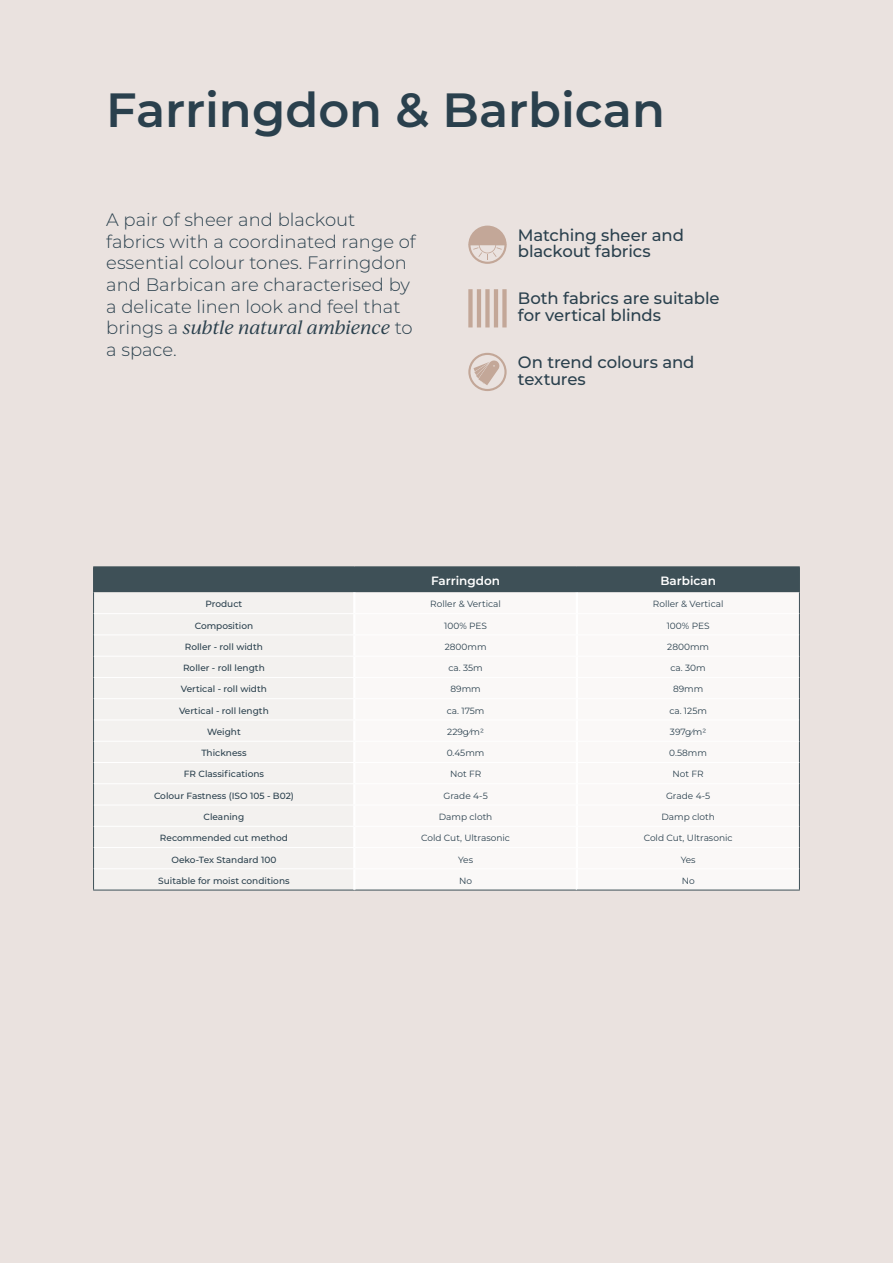
<style>
.page{position:relative;width:893px;height:1263px;background:#eae2df}
.page>*{position:absolute;margin:0;border:0;box-sizing:border-box;transform-origin:0 0}
.t1{font:600 48px "Montserrat";color:#2a404d}
.t2{font:300 18px/21.6px "Montserrat";color:#2a404d}
.t3{font:500 16.5px/16.5px "Montserrat";letter-spacing:-.005em;color:#2a404d}
.t4{font:600 12px "Montserrat";color:#fff}
.t5{font:500 9px "Montserrat";color:#2a404d}
.t6{font:9px "Montserrat";color:#2a404d}
.s1{font-family:"Ivy Journal";font-weight:400;font-style:italic}
</style>
<div class="page">
<svg style="left:468px;top:226px;width:39px;height:38px"></svg>
<div style="left:502px;top:289px;width:5px;height:38px;background:#c3a798"></div>
<hr style="left:494px;top:289px;width:4px;height:38px;background:#c3a798">
<div style="left:485px;top:289px;width:5px;height:38px;background:#c3a798"></div>
<hr style="left:477px;top:289px;width:4px;height:38px;background:#c3a798">
<div style="left:468px;top:289px;width:5px;height:38px;background:#c3a798"></div>
<svg style="left:468px;top:353px;width:39px;height:38px"></svg>
<hr style="left:93px;top:566px;width:261px;height:1px;background:#3e5057">
<hr style="left:354px;top:566px;width:223px;height:1px;background:#3e5057">
<hr style="left:577px;top:566px;width:223px;height:1px;background:#3e5057">
<hr style="left:93px;top:890px;width:261px;height:1px;background:#3e5057">
<hr style="left:354px;top:890px;width:223px;height:1px;background:#3e5057">
<svg style="left:93px;top:567px;width:707px;height:323px"></svg>
<hr style="left:577px;top:890px;width:223px;height:1px;background:#3e5057">
<hr style="left:577px;top:613px;width:222px;height:1px;background:#fff">
<hr style="left:577px;top:634px;width:222px;height:1px;background:#fff">
<hr style="left:577px;top:656px;width:222px;height:1px;background:#fff">
<hr style="left:577px;top:677px;width:222px;height:1px;background:#fff">
<hr style="left:577px;top:698px;width:222px;height:1px;background:#fff">
<hr style="left:577px;top:720px;width:222px;height:1px;background:#fff">
<hr style="left:577px;top:741px;width:222px;height:1px;background:#fff">
<hr style="left:577px;top:762px;width:222px;height:1px;background:#fff">
<hr style="left:577px;top:783px;width:222px;height:1px;background:#fff">
<hr style="left:577px;top:805px;width:222px;height:1px;background:#fff">
<hr style="left:577px;top:826px;width:222px;height:1px;background:#fff">
<hr style="left:577px;top:847px;width:222px;height:1px;background:#fff">
<hr style="left:577px;top:868px;width:222px;height:1px;background:#fff">
<p class="t1" style="left:106px;top:76px;width:560px">Farringdon &amp; Barbican</p>
<p class="t2" style="left:106px;top:208px;width:311px">A pair of sheer and blackout fabrics with a coordinated range of essential colour tones. Farringdon and Barbican are characterised by a delicate linen look and feel that brings a <span class="s1">subtle natural ambience</span> to a space.</p>
<p class="t3" style="left:518px;top:226px;width:168px">Matching sheer and blackout fabrics</p>
<p class="t3" style="left:518px;top:290px;width:203px">Both fabrics are suitable for vertical blinds</p>
<p class="t3" style="left:518px;top:353px;width:178px">On trend colours and textures</p>
<p class="t4" style="left:431px;top:573px;width:70px">Farringdon</p>
<p class="t4" style="left:660px;top:573px;width:57px">Barbican</p>
<p class="t5" style="left:206px;top:598px;width:38px">Product</p>
<p class="t6" style="left:430px;top:598px;width:72px">Roller &amp; Vertical</p>
<p class="t6" style="left:653px;top:598px;width:72px">Roller &amp; Vertical</p>
<p class="t5" style="left:195px;top:619px;width:60px">Composition</p>
<p class="t6" style="left:444px;top:619px;width:44px">100% PES</p>
<p class="t6" style="left:667px;top:619px;width:44px">100% PES</p>
<p class="t5" style="left:185px;top:640px;width:80px">Roller - roll width</p>
<p class="t6" style="left:445px;top:640px;width:43px">2800mm</p>
<p class="t6" style="left:667px;top:640px;width:43px">2800mm</p>
<p class="t5" style="left:183px;top:662px;width:83px">Roller - roll length</p>
<p class="t6" style="left:448px;top:662px;width:36px">ca. 35m</p>
<p class="t6" style="left:670px;top:662px;width:37px">ca. 30m</p>
<p class="t5" style="left:181px;top:683px;width:88px">Vertical - roll width</p>
<p class="t6" style="left:450px;top:683px;width:32px">89mm</p>
<p class="t6" style="left:673px;top:683px;width:32px">89mm</p>
<p class="t5" style="left:179px;top:704px;width:91px">Vertical - roll length</p>
<p class="t6" style="left:447px;top:704px;width:39px">ca. 175m</p>
<p class="t6" style="left:669px;top:704px;width:39px">ca. 125m</p>
<p class="t5" style="left:207px;top:725px;width:35px">Weight</p>
<p class="t6" style="left:447px;top:725px;width:38px">229g/m2</p>
<p class="t6" style="left:670px;top:725px;width:38px">397g/m2</p>
<p class="t5" style="left:201px;top:747px;width:47px">Thickness</p>
<p class="t6" style="left:447px;top:747px;width:39px">0.45mm</p>
<p class="t6" style="left:669px;top:747px;width:39px">0.58mm</p>
<p class="t5" style="left:184px;top:768px;width:82px">FR Classifications</p>
<p class="t6" style="left:450px;top:768px;width:33px">Not FR</p>
<p class="t6" style="left:673px;top:768px;width:33px">Not FR</p>
<p class="t5" style="left:154px;top:789px;width:141px">Colour Fastness (ISO 105 - B02)</p>
<p class="t6" style="left:443px;top:789px;width:46px">Grade 4-5</p>
<p class="t6" style="left:666px;top:789px;width:46px">Grade 4-5</p>
<p class="t5" style="left:204px;top:810px;width:42px">Cleaning</p>
<p class="t6" style="left:439px;top:811px;width:55px">Damp cloth</p>
<p class="t6" style="left:661px;top:811px;width:55px">Damp cloth</p>
<p class="t5" style="left:160px;top:832px;width:129px">Recommended cut method</p>
<p class="t6" style="left:421px;top:832px;width:90px">Cold Cut, Ultrasonic</p>
<p class="t6" style="left:644px;top:832px;width:90px">Cold Cut, Ultrasonic</p>
<p class="t5" style="left:172px;top:853px;width:106px">Oeko-Tex Standard 100</p>
<p class="t6" style="left:458px;top:853px;width:17px">Yes</p>
<p class="t6" style="left:681px;top:853px;width:17px">Yes</p>
<p class="t5" style="left:158px;top:874px;width:133px">Suitable for moist conditions</p>
<p class="t6" style="left:459px;top:874px;width:14px">No</p>
<p class="t6" style="left:682px;top:874px;width:14px">No</p>
</div>
